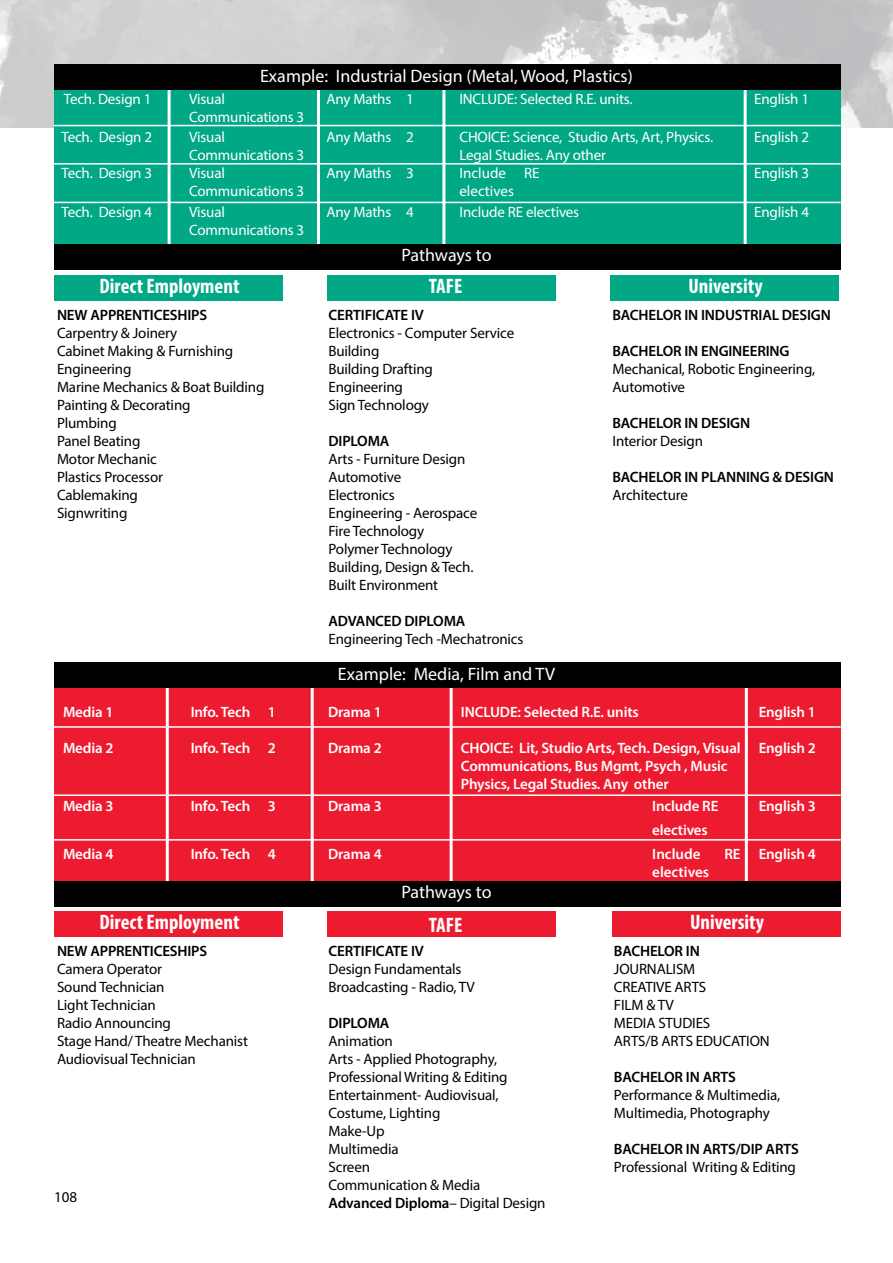
<style>
.page{position:relative;width:893px;height:1263px;background:#fff}
.page>*{position:absolute;margin:0;border:0;box-sizing:border-box;transform-origin:0 0}
.t1{font:700 condensed 21px "Myriad Pro";color:#fff}
.t2{font:18px "Myriad Pro";color:#fff}
.t3{font:15px/18px "Myriad Pro";letter-spacing:-.01em;color:#000}
.t4{font:15px/18px "Myriad Pro";letter-spacing:-.01em;color:#fff}
.t5{font:600 15px/18px "Myriad Pro";letter-spacing:-.01em;color:#fff}
.t6{font:600 15px "Myriad Pro";letter-spacing:-.01em;color:#000}
.s1{font-weight:600}
</style>
<div class="page">
<img style="left:0;top:0;width:893px;height:128px">
<div style="left:54px;top:89px;width:787px;height:159px;background:#00a886"></div>
<hr style="left:168px;top:82px;width:3px;height:165px;background:#fff">
<hr style="left:317px;top:83px;width:3px;height:163px;background:#fff">
<hr style="left:442px;top:81px;width:3px;height:166px;background:#fff">
<hr style="left:744px;top:81px;width:3px;height:165px;background:#fff">
<div style="left:54px;top:685px;width:787px;height:199px;background:#ed1b30"></div>
<hr style="left:166px;top:684px;width:3px;height:202px;background:#fff">
<hr style="left:311px;top:683px;width:3px;height:211px;background:#fff">
<hr style="left:450px;top:680px;width:3px;height:206px;background:#fff">
<hr style="left:745px;top:683px;width:3px;height:203px;background:#fff">
<div style="left:54px;top:64px;width:787px;height:26px;background:#000"></div>
<div style="left:54px;top:244px;width:787px;height:26px;background:#000"></div>
<div style="left:54px;top:275px;width:228px;height:26px;background:#00a886"></div>
<div style="left:327px;top:275px;width:228px;height:26px;background:#00a886"></div>
<div style="left:611px;top:275px;width:228px;height:26px;background:#00a886"></div>
<div style="left:54px;top:662px;width:787px;height:26px;background:#000"></div>
<div style="left:54px;top:881px;width:787px;height:26px;background:#000"></div>
<div style="left:54px;top:911px;width:228px;height:25px;background:#ed1b30"></div>
<div style="left:327px;top:911px;width:228px;height:25px;background:#ed1b30"></div>
<div style="left:612px;top:911px;width:228px;height:25px;background:#ed1b30"></div>
<hr style="left:54px;top:726px;width:787px;height:2px;background:#fff">
<hr style="left:54px;top:794px;width:787px;height:2px;background:#fff">
<hr style="left:54px;top:839px;width:787px;height:1px;background:#fff">
<hr style="left:54px;top:125px;width:787px;height:1px;background:#fff">
<hr style="left:54px;top:163px;width:787px;height:2px;background:#fff">
<hr style="left:54px;top:202px;width:787px;height:1px;background:#fff">
<p class="t2" style="left:260px;top:65px;width:374px">Example: Industrial Design (Metal, Wood, Plastics)</p>
<p class="t4" style="left:64px;top:90px;width:89px">Tech. Design 1</p>
<p class="t4" style="left:189px;top:90px;width:117px">Visual<br>Communications 3</p>
<p class="t4" style="left:327px;top:90px;width:89px">Any Maths 1</p>
<p class="t4" style="left:459px;top:90px;width:175px">INCLUDE: Selected R.E. units.</p>
<p class="t4" style="left:754px;top:90px;width:56px">English 1</p>
<p class="t4" style="left:61px;top:127px;width:92px">Tech. Design 2</p>
<p class="t4" style="left:189px;top:127px;width:117px">Visual<br>Communications 3</p>
<p class="t4" style="left:327px;top:127px;width:89px">Any Maths 2</p>
<p class="t4" style="left:459px;top:127px;width:255px">CHOICE: Science, Studio Arts, Art, Physics.<br>Legal Studies. Any other</p>
<p class="t4" style="left:754px;top:127px;width:56px">English 2</p>
<p class="t4" style="left:61px;top:163px;width:92px">Tech. Design 3</p>
<p class="t4" style="left:189px;top:163px;width:117px">Visual<br>Communications 3</p>
<p class="t4" style="left:327px;top:163px;width:89px">Any Maths 3</p>
<p class="t4" style="left:459px;top:163px;width:82px">Include RE electives</p>
<p class="t4" style="left:754px;top:163px;width:56px">English 3</p>
<p class="t4" style="left:61px;top:203px;width:92px">Tech. Design 4</p>
<p class="t4" style="left:189px;top:203px;width:117px">Visual<br>Communications 3</p>
<p class="t4" style="left:327px;top:203px;width:89px">Any Maths 4</p>
<p class="t4" style="left:459px;top:203px;width:121px">Include RE electives</p>
<p class="t4" style="left:754px;top:203px;width:56px">English 4</p>
<p class="t2" style="left:401px;top:244px;width:92px">Pathways to</p>
<h1 class="t1" style="left:99px;top:273px;width:142px">Direct Employment</h1>
<h1 class="t1" style="left:429px;top:273px;width:35px">TAFE</h1>
<h1 class="t1" style="left:688px;top:273px;width:76px">University</h1>
<p class="t6" style="left:57px;top:305px;width:152px">NEW APPRENTICESHIPS</p>
<p class="t3" style="left:57px;top:324px;width:209px">Carpentry &amp; Joinery<br>Cabinet Making &amp; Furnishing<br>Engineering<br>Marine Mechanics &amp; Boat Building<br>Painting &amp; Decorating<br>Plumbing<br>Panel Beating<br>Motor Mechanic<br>Plastics Processor<br>Cablemaking<br>Signwriting</p>
<p class="t6" style="left:328px;top:305px;width:97px">CERTIFICATE IV</p>
<p class="t3" style="left:328px;top:324px;width:187px">Electronics - Computer Service<br>Building<br>Building Drafting<br>Engineering<br>Sign Technology</p>
<p class="t6" style="left:328px;top:431px;width:62px">DIPLOMA</p>
<p class="t3" style="left:328px;top:450px;width:150px">Arts - Furniture Design<br>Automotive<br>Electronics<br>Engineering - Aerospace<br>Fire Technology<br>Polymer Technology<br>Building, Design &amp; Tech.<br>Built Environment</p>
<p class="t6" style="left:328px;top:611px;width:138px">ADVANCED DIPLOMA</p>
<p class="t3" style="left:328px;top:630px;width:196px">Engineering Tech -Mechatronics</p>
<p class="t6" style="left:612px;top:305px;width:220px">BACHELOR IN INDUSTRIAL DESIGN</p>
<p class="t6" style="left:612px;top:341px;width:179px">BACHELOR IN ENGINEERING</p>
<p class="t3" style="left:612px;top:360px;width:204px">Mechanical, Robotic Engineering,<br>Automotive</p>
<p class="t6" style="left:612px;top:413px;width:139px">BACHELOR IN DESIGN</p>
<p class="t3" style="left:612px;top:432px;width:92px">Interior Design</p>
<p class="t6" style="left:612px;top:467px;width:223px">BACHELOR IN PLANNING &amp; DESIGN</p>
<p class="t3" style="left:612px;top:486px;width:77px">Architecture</p>
<p class="t2" style="left:338px;top:663px;width:219px">Example: Media, Film and TV</p>
<p class="t5" style="left:63px;top:702px;width:52px">Media 1</p>
<p class="t5" style="left:191px;top:702px;width:87px">Info. Tech 1</p>
<p class="t5" style="left:328px;top:702px;width:55px">Drama 1</p>
<p class="t5" style="left:461px;top:702px;width:179px">INCLUDE: Selected R.E. units</p>
<p class="t5" style="left:759px;top:702px;width:59px">English 1</p>
<p class="t5" style="left:63px;top:738px;width:52px">Media 2</p>
<p class="t5" style="left:191px;top:738px;width:87px">Info. Tech 2</p>
<p class="t5" style="left:328px;top:738px;width:55px">Drama 2</p>
<p class="t5" style="left:461px;top:738px;width:281px">CHOICE: Lit, Studio Arts, Tech. Design, Visual<br>Communications, Bus Mgmt, Psych , Music<br>Physics, Legal Studies. Any other</p>
<p class="t5" style="left:759px;top:738px;width:59px">English 2</p>
<p class="t5" style="left:63px;top:796px;width:52px">Media 3</p>
<p class="t5" style="left:191px;top:796px;width:87px">Info. Tech 3</p>
<p class="t5" style="left:328px;top:796px;width:55px">Drama 3</p>
<p class="t5" style="left:652px;top:793px;width:68px;line-height:24.8px">Include RE electives</p>
<p class="t5" style="left:759px;top:796px;width:59px">English 3</p>
<p class="t5" style="left:63px;top:844px;width:52px">Media 4</p>
<p class="t5" style="left:191px;top:844px;width:87px">Info. Tech 4</p>
<p class="t5" style="left:328px;top:844px;width:55px">Drama 4</p>
<p class="t5" style="left:652px;top:844px;width:50px">Include</p>
<p class="t5" style="left:724px;top:844px;width:18px">RE</p>
<p class="t5" style="left:652px;top:862px;width:58px">electives</p>
<p class="t5" style="left:759px;top:844px;width:59px">English 4</p>
<p class="t2" style="left:401px;top:881px;width:92px">Pathways to</p>
<h1 class="t1" style="left:99px;top:909px;width:142px">Direct Employment</h1>
<h1 class="t1" style="left:429px;top:912px;width:35px">TAFE</h1>
<h1 class="t1" style="left:690px;top:909px;width:76px">University</h1>
<p class="t6" style="left:57px;top:941px;width:152px">NEW APPRENTICESHIPS</p>
<p class="t3" style="left:57px;top:959px;width:192px">Camera Operator<br>Sound Technician<br>Light Technician<br>Radio Announcing<br>Stage Hand/ Theatre Mechanist<br>Audiovisual Technician</p>
<p class="t6" style="left:328px;top:941px;width:97px">CERTIFICATE IV</p>
<p class="t3" style="left:328px;top:959px;width:148px">Design Fundamentals<br>Broadcasting - Radio, TV</p>
<p class="t6" style="left:328px;top:1013px;width:62px">DIPLOMA</p>
<p class="t3" style="left:328px;top:1031px;width:218px">Animation<br>Arts - Applied Photography,<br>Professional Writing &amp; Editing<br>Entertainment- Audiovisual,<br>Costume, Lighting<br>Make-Up<br>Multimedia<br>Screen<br>Communication &amp; Media<br><span class="s1">Advanced Diploma</span>– Digital Design</p>
<p class="t6" style="left:614px;top:941px;width:87px">BACHELOR IN</p>
<p class="t3" style="left:614px;top:959px;width:157px">JOURNALISM<br>CREATIVE ARTS<br>FILM &amp;TV<br>MEDIA STUDIES<br>ARTS/B ARTS EDUCATION</p>
<p class="t6" style="left:614px;top:1067px;width:123px">BACHELOR IN ARTS</p>
<p class="t3" style="left:614px;top:1085px;width:168px">Performance &amp; Multimedia,<br>Multimedia, Photography</p>
<p class="t6" style="left:614px;top:1139px;width:186px">BACHELOR IN ARTS/DIP ARTS</p>
<p class="t3" style="left:614px;top:1157px;width:184px">Professional Writing &amp; Editing</p>
<p class="t3" style="left:54px;top:1187px;width:25px">108</p>
</div>
